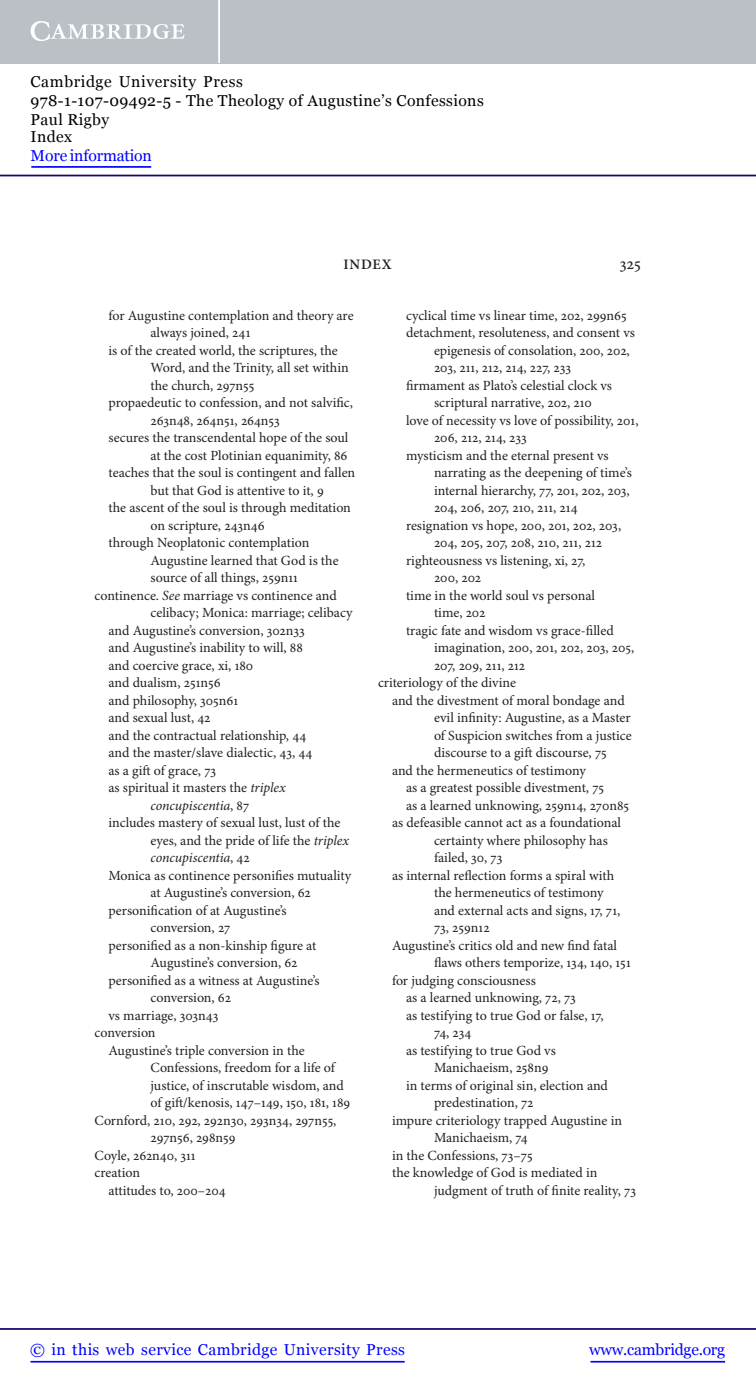
<style>
.page{position:relative;width:756px;height:1388px;background:#fff}
.page>*{position:absolute;margin:0;border:0;box-sizing:border-box;transform-origin:0 0}
.t1{font:17.15px "Minion Pro";color:#231f20}
.t2{font:15.75px/18.9px "Georgia";letter-spacing:.025em;color:#000}
.t3{font:15.75px "Georgia";letter-spacing:.025em;color:#00f}
.t4{font:15.75px "Georgia";letter-spacing:-.015em;color:#00f}
.t5{font:15.75px "Georgia";letter-spacing:-.01em;color:#00f}
.t6{font:600 14.35px "Minion Pro";letter-spacing:.06em;color:#231f20}
.t7{font:14px "Minion Pro";color:#231f20}
.t8{font:italic 14px "Minion Pro";letter-spacing:-.01em;color:#231f20}
.s1{font-style:italic}
.s2{font-style:normal}
</style>
<div class="page">
<hr style="left:591px;top:1361px;width:134px;height:1px;background:#00f">
<hr style="left:0;top:1328px;width:756px;height:2px;background:#150666">
<hr style="left:31px;top:1361px;width:374px;height:1px;background:#00f">
<div style="left:0;top:0;width:756px;height:63px;background:#bac0c6"></div>
<svg style="left:31px;top:21px;width:154px;height:20px"></svg>
<hr style="left:218px;top:0;width:2px;height:63px;background:#fff">
<hr style="left:0;top:175px;width:756px;height:1px;background:#150666">
<hr style="left:31px;top:166px;width:120px;height:2px;background:#00f">
<p class="t2" style="left:31px;top:73px;width:455px">Cambridge University Press<br>978-1-107-09492-5 - The Theology of Augustine’s Confessions<br>Paul Rigby</p>
<p class="t2" style="left:31px;top:128px;width:43px">Index</p>
<p class="t5" style="left:31px;top:146px;width:123px">More information</p>
<p class="t6" style="left:343px;top:259px;width:50px">INDEX</p>
<p class="t1" style="left:620px;top:257px;width:23px">325</p>
<p class="t7" style="left:108px;top:310px;width:247px">for Augustine contemplation and theory are</p>
<p class="t7" style="left:150px;top:327px;width:101px">always joined, 241</p>
<p class="t7" style="left:108px;top:345px;width:231px">is of the created world, the scriptures, the</p>
<p class="t7" style="left:150px;top:362px;width:200px">Word, and the Trinity, all set within</p>
<p class="t7" style="left:150px;top:380px;width:106px">the church, 297n55</p>
<p class="t7" style="left:109px;top:397px;width:246px">propaedeutic to confession, and not salvific,</p>
<p class="t7" style="left:150px;top:415px;width:131px">263n48 , 264n51 , 264n53</p>
<p class="t7" style="left:108px;top:432px;width:242px">secures the transcendental hope of the soul</p>
<p class="t7" style="left:150px;top:450px;width:199px">at the cost Plotinian equanimity, 86</p>
<p class="t7" style="left:108px;top:467px;width:248px">teaches that the soul is contingent and fallen</p>
<p class="t7" style="left:150px;top:485px;width:175px">but that God is attentive to it, 9</p>
<p class="t7" style="left:108px;top:502px;width:244px">the ascent of the soul is through meditation</p>
<p class="t7" style="left:150px;top:520px;width:116px">on scripture, 243n46</p>
<p class="t7" style="left:108px;top:537px;width:203px">through Neoplatonic contemplation</p>
<p class="t7" style="left:150px;top:555px;width:190px">Augustine learned that God is the</p>
<p class="t7" style="left:150px;top:572px;width:149px">source of all things, 259n11</p>
<p class="t7" style="left:94px;top:590px;width:244px">continence. <span class="s1">See</span> marriage vs continence and</p>
<p class="t7" style="left:150px;top:607px;width:204px">celibacy ; Monica: marriage ; celibacy</p>
<p class="t7" style="left:108px;top:625px;width:198px">and Augustine’s conversion, 302n33</p>
<p class="t7" style="left:108px;top:642px;width:196px">and Augustine’s inability to will, 88</p>
<p class="t7" style="left:108px;top:660px;width:146px">and coercive grace, xi , 180</p>
<p class="t7" style="left:108px;top:677px;width:114px">and dualism, 251n56</p>
<p class="t7" style="left:108px;top:695px;width:131px">and philosophy, 305n61</p>
<p class="t7" style="left:108px;top:712px;width:104px">and sexual lust, 42</p>
<p class="t7" style="left:108px;top:730px;width:199px">and the contractual relationship, 44</p>
<p class="t7" style="left:108px;top:747px;width:205px">and the master/slave dialectic, 43 , 44</p>
<p class="t7" style="left:108px;top:765px;width:109px">as a gift of grace, 73</p>
<p class="t7" style="left:108px;top:782px;width:179px">as spiritual it masters the <span class="s1">triplex</span></p>
<p class="t8" style="left:150px;top:800px;width:100px">concupiscentia <span class="s2">, 87</span></p>
<p class="t7" style="left:108px;top:817px;width:233px">includes mastery of sexual lust, lust of the</p>
<p class="t7" style="left:150px;top:835px;width:200px">eyes, and the pride of life the <span class="s1">triplex</span></p>
<p class="t8" style="left:150px;top:852px;width:101px">concupiscentia <span class="s2">, 42</span></p>
<p class="t7" style="left:108px;top:870px;width:245px">Monica as continence personifies mutuality</p>
<p class="t7" style="left:150px;top:887px;width:162px">at Augustine’s conversion, 62</p>
<p class="t7" style="left:108px;top:905px;width:180px">personification of at Augustine’s</p>
<p class="t7" style="left:150px;top:922px;width:81px">conversion, 27</p>
<p class="t7" style="left:108px;top:940px;width:209px">personified as a non-kinship figure at</p>
<p class="t7" style="left:150px;top:957px;width:148px">Augustine’s conversion, 62</p>
<p class="t7" style="left:108px;top:975px;width:213px">personified as a witness at Augustine’s</p>
<p class="t7" style="left:150px;top:992px;width:82px">conversion, 62</p>
<p class="t7" style="left:108px;top:1010px;width:111px">vs marriage, 303n43</p>
<p class="t7" style="left:94px;top:1027px;width:63px">conversion</p>
<p class="t7" style="left:108px;top:1045px;width:198px">Augustine’s triple conversion in the</p>
<p class="t7" style="left:150px;top:1062px;width:187px">Confessions, freedom for a life of</p>
<p class="t7" style="left:150px;top:1080px;width:195px">justice, of inscrutable wisdom, and</p>
<p class="t7" style="left:150px;top:1097px;width:201px">of gift/kenosis, 147 – 149 , 150 , 181 , 189</p>
<p class="t7" style="left:94px;top:1115px;width:244px">Cornford, 210 , 292 , 292n30 , 293n34 , 297n55 ,</p>
<p class="t7" style="left:150px;top:1132px;width:87px">297n56 , 298n59</p>
<p class="t7" style="left:94px;top:1150px;width:103px">Coyle, 262n40 , 311</p>
<p class="t7" style="left:94px;top:1167px;width:47px">creation</p>
<p class="t7" style="left:108px;top:1185px;width:119px">attitudes to, 200 – 204</p>
<p class="t7" style="left:406px;top:310px;width:222px">cyclical time vs linear time, 202 , 299n65</p>
<p class="t7" style="left:406px;top:327px;width:230px">detachment, resoluteness, and consent vs</p>
<p class="t7" style="left:434px;top:345px;width:197px">epigenesis of consolation, 200 , 202 ,</p>
<p class="t7" style="left:434px;top:362px;width:139px">203 , 211 , 212 , 214 , 227 , 233</p>
<p class="t7" style="left:406px;top:380px;width:208px">firmament as Plato’s celestial clock vs</p>
<p class="t7" style="left:434px;top:397px;width:160px">scriptural narrative, 202 , 210</p>
<p class="t7" style="left:406px;top:415px;width:234px">love of necessity vs love of possibility, 201 ,</p>
<p class="t7" style="left:434px;top:432px;width:94px">206 , 212 , 214 , 233</p>
<p class="t7" style="left:406px;top:450px;width:204px">mysticism and the eternal present vs</p>
<p class="t7" style="left:434px;top:467px;width:199px">narrating as the deepening of time’s</p>
<p class="t7" style="left:434px;top:485px;width:197px">internal hierarchy, 77 , 201 , 202 , 203 ,</p>
<p class="t7" style="left:434px;top:502px;width:145px">204 , 206 , 207 , 210 , 211 , 214</p>
<p class="t7" style="left:406px;top:520px;width:217px">resignation vs hope, 200 , 201 , 202 , 203 ,</p>
<p class="t7" style="left:434px;top:537px;width:170px">204 , 205 , 207 , 208 , 210 , 211 , 212</p>
<p class="t7" style="left:406px;top:555px;width:181px">righteousness vs listening, xi , 27 ,</p>
<p class="t7" style="left:434px;top:572px;width:49px">200 , 202</p>
<p class="t7" style="left:406px;top:590px;width:191px">time in the world soul vs personal</p>
<p class="t7" style="left:434px;top:607px;width:53px">time, 202</p>
<p class="t7" style="left:406px;top:625px;width:209px">tragic fate and wisdom vs grace-filled</p>
<p class="t7" style="left:434px;top:642px;width:202px">imagination, 200 , 201 , 202 , 203 , 205 ,</p>
<p class="t7" style="left:434px;top:660px;width:93px">207 , 209 , 211 , 212</p>
<p class="t7" style="left:378px;top:677px;width:140px">criteriology of the divine</p>
<p class="t7" style="left:392px;top:695px;width:234px">and the divestment of moral bondage and</p>
<p class="t7" style="left:434px;top:712px;width:198px">evil infinity: Augustine, as a Master</p>
<p class="t7" style="left:434px;top:730px;width:199px">of Suspicion switches from a justice</p>
<p class="t7" style="left:434px;top:747px;width:174px">discourse to a gift discourse, 75</p>
<p class="t7" style="left:392px;top:765px;width:196px">and the hermeneutics of testimony</p>
<p class="t7" style="left:406px;top:782px;width:200px">as a greatest possible divestment, 75</p>
<p class="t7" style="left:406px;top:800px;width:225px">as a learned unknowing, 259n14 , 270n85</p>
<p class="t7" style="left:392px;top:817px;width:231px">as defeasible cannot act as a foundational</p>
<p class="t7" style="left:434px;top:835px;width:175px">certainty where philosophy has</p>
<p class="t7" style="left:434px;top:852px;width:70px">failed, 30 , 73</p>
<p class="t7" style="left:392px;top:870px;width:224px">as internal reflection forms a spiral with</p>
<p class="t7" style="left:434px;top:887px;width:171px">the hermeneutics of testimony</p>
<p class="t7" style="left:434px;top:905px;width:188px">and external acts and signs, 17 , 71 ,</p>
<p class="t7" style="left:434px;top:922px;width:57px">73 , 259n12</p>
<p class="t7" style="left:392px;top:940px;width:227px">Augustine’s critics old and new find fatal</p>
<p class="t7" style="left:434px;top:957px;width:198px">flaws others temporize, 134 , 140 , 151</p>
<p class="t7" style="left:392px;top:975px;width:145px">for judging consciousness</p>
<p class="t7" style="left:406px;top:992px;width:172px">as a learned unknowing, 72 , 73</p>
<p class="t7" style="left:406px;top:1010px;width:199px">as testifying to true God or false, 17 ,</p>
<p class="t7" style="left:434px;top:1027px;width:39px">74 , 234</p>
<p class="t7" style="left:406px;top:1045px;width:151px">as testifying to true God vs</p>
<p class="t7" style="left:434px;top:1062px;width:116px">Manichaeism, 258n9</p>
<p class="t7" style="left:406px;top:1080px;width:204px">in terms of original sin, election and</p>
<p class="t7" style="left:434px;top:1097px;width:101px">predestination, 72</p>
<p class="t7" style="left:392px;top:1115px;width:232px">impure criteriology trapped Augustine in</p>
<p class="t7" style="left:434px;top:1132px;width:95px">Manichaeism, 74</p>
<p class="t7" style="left:392px;top:1150px;width:142px">in the Confessions, 73 – 75</p>
<p class="t7" style="left:392px;top:1167px;width:207px">the knowledge of God is mediated in</p>
<p class="t7" style="left:434px;top:1185px;width:204px">judgment of truth of finite reality, 73</p>
<p class="t3" style="left:30px;top:1339px;width:376px">© in this web service Cambridge University Press</p>
<p class="t4" style="left:589px;top:1339px;width:137px">www.cambridge.org</p>
</div>
